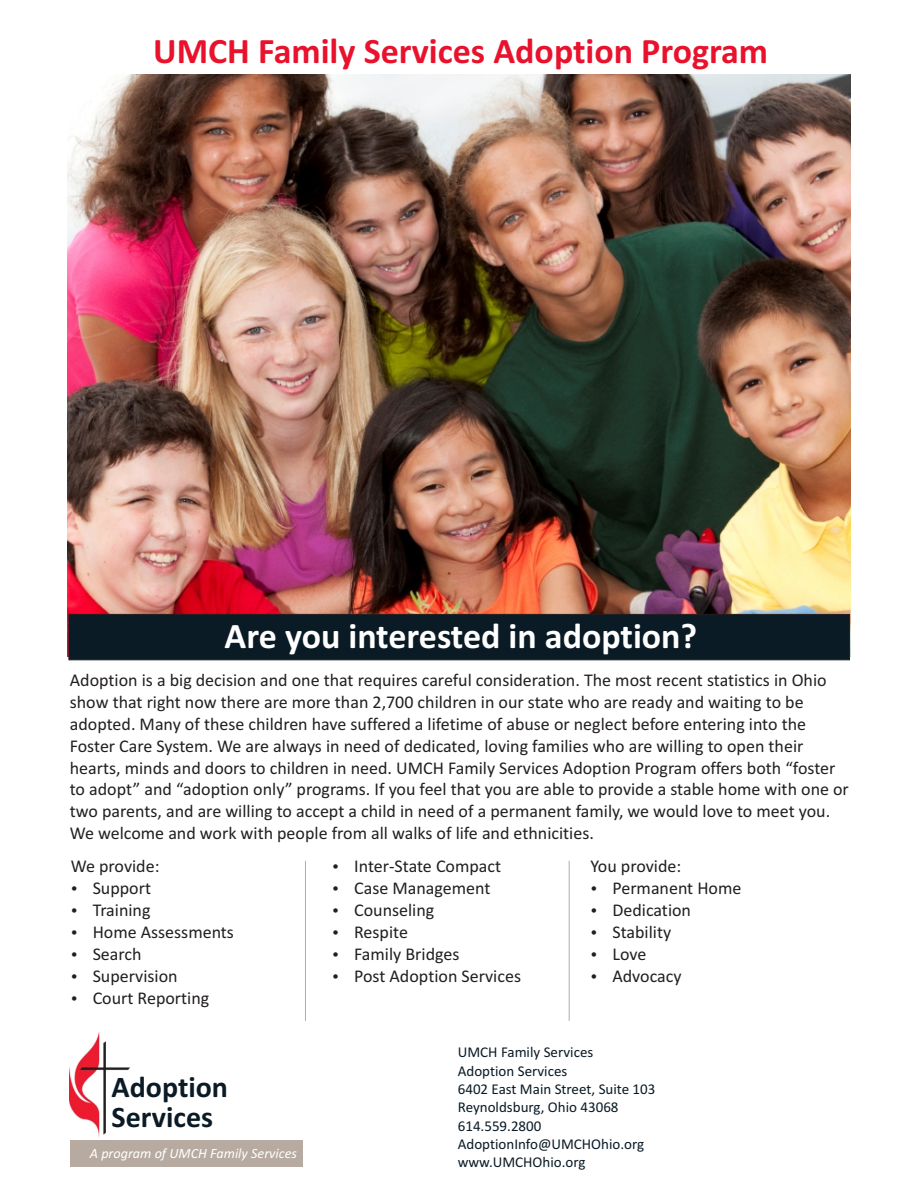
<style>
.page{position:relative;width:918px;height:1188px;background:#fff}
.page>*{position:absolute;margin:0;border:0;box-sizing:border-box;transform-origin:0 0}
.t1{font:700 36px "Calibri";color:#e9122d}
.t2{font:700 36px "Calibri";color:#fff}
.t3{font:700 30px/29.7px "Calibri";color:#0a1b26}
.t4{font:18px/21.9px "Calibri";color:#231f20}
.t5{font:15px/18.3px "Calibri";color:#0a1b26}
.t6{font:italic 14.25px "Calibri";color:#fff}
</style>
<div class="page">
<img style="left:68px;top:75px;width:783px;height:582px">
<img style="left:70px;top:1033px;width:59px;height:104px">
<div style="left:70px;top:1140px;width:233px;height:27px;background:#b7aaa0"></div>
<hr style="left:305px;top:861px;width:1px;height:160px;background:#b7aaa0">
<hr style="left:569px;top:861px;width:1px;height:160px;background:#b7aaa0">
<div style="left:68px;top:614px;width:782px;height:47px;background:#0a1b26"></div>
<h1 class="t1" style="left:153px;top:36px;width:617px">UMCH Family Services Adoption Program</h1>
<h1 class="t2" style="left:225px;top:621px;width:474px">Are you interested in adoption?</h1>
<p class="t4" style="left:70px;top:670px;width:781px">Adoption is a big decision and one that requires careful consideration. The most recent statistics in Ohio show that right now there are more than 2,700 children in our state who are ready and waiting to be adopted. Many of these children have suffered a lifetime of abuse or neglect before entering into the Foster Care System. We are always in need of dedicated, loving families who are willing to open their hearts, minds and doors to children in need. UMCH Family Services Adoption Program offers both “foster to adopt” and “adoption only” programs. If you feel that you are able to provide a stable home with one or two parents, and are willing to accept a child in need of a permanent family, we would love to meet you.<br>We welcome and work with people from all walks of life and ethnicities.</p>
<p class="t4" style="left:93px;top:857px;width:143px;text-indent:-22px">We provide:<br>Support<br>Training<br>Home Assessments<br>Search<br>Supervision<br>Court Reporting</p>
<p class="t4" style="left:354px;top:856px;width:168px">Inter-State Compact<br>Case Management<br>Counseling<br>Respite<br>Family Bridges<br>Post Adoption Services</p>
<p class="t4" style="left:612px;top:856px;width:131px;text-indent:-22px">You provide:<br>Permanent Home<br>Dedication<br>Stability<br>Love<br>Advocacy</p>
<h2 class="t3" style="left:112px;top:1075px;width:118px">Adoption<br>Services</h2>
<p class="t6" style="left:90px;top:1147px;width:209px">A program of UMCH Family Services</p>
<p class="t6" style="left:140px;top:1148px;width:119px">A program of UMCH</p>
<p class="t5" style="left:458px;top:1045px;width:199px">UMCH Family Services<br>Adoption Services<br>6402 East Main Street, Suite 103<br>Reynoldsburg, Ohio 43068<br>614.559.2800<br>AdoptionInfo@UMCHOhio.org www.UMCHOhio.org</p>
</div>
